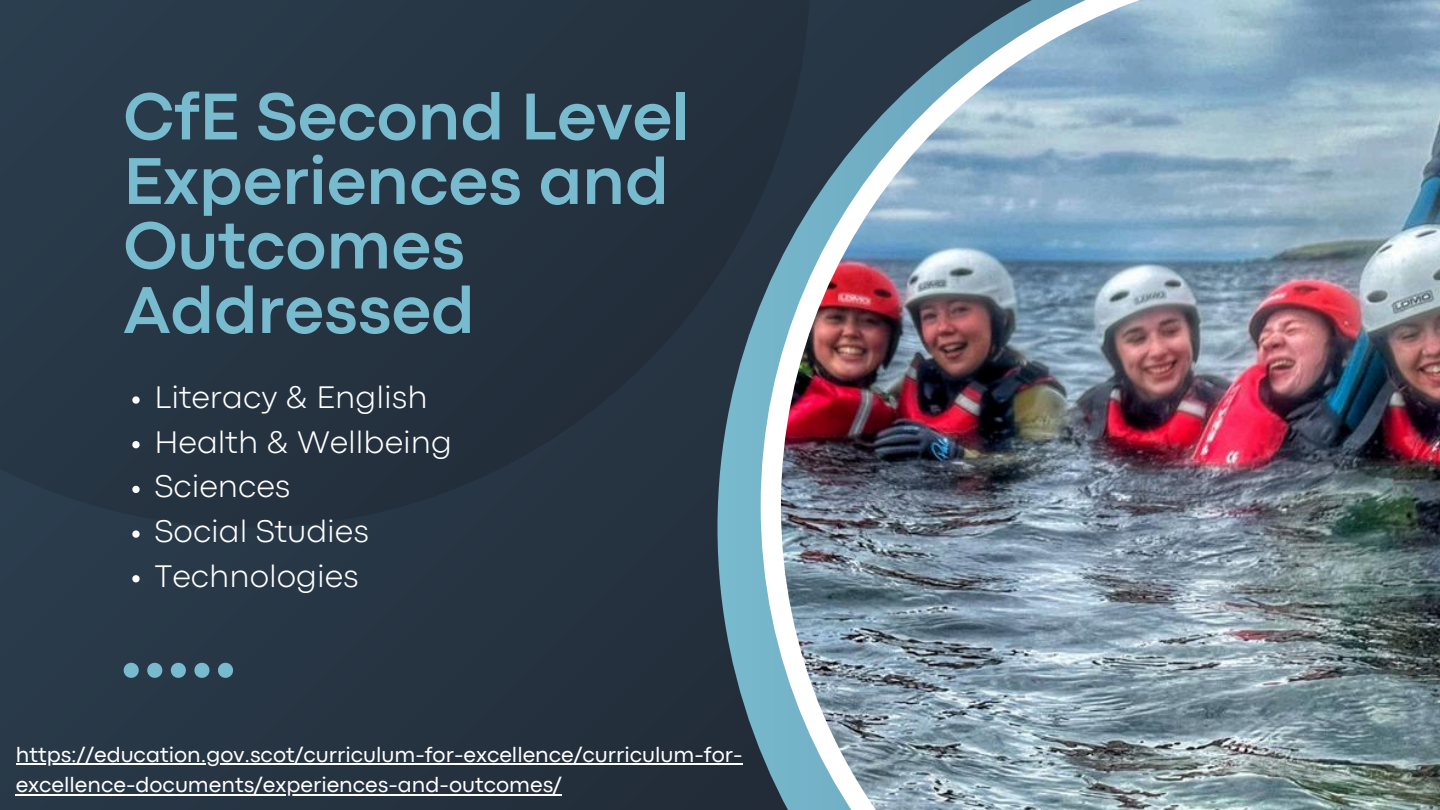
<style>
.page{position:relative;width:1440px;height:810px;background:#263442}
.page>*{position:absolute;margin:0;border:0;box-sizing:border-box;transform-origin:0 0}
.t1{font:700 69.1px/64.5px "Codec Pro";color:#78bace}
.t2{font:300 32.6px "Codec Pro";color:#fff}
.t3{font:22px "Codec Pro";color:#fff}
</style>
<div class="page">
<svg style="left:717px;top:303px;width:44px;height:507px;fill:#76b7cb"></svg>
<svg style="left:124px;top:663px;width:15px;height:15px"></svg>
<svg style="left:147px;top:663px;width:15px;height:15px"></svg>
<svg style="left:171px;top:663px;width:15px;height:15px"></svg>
<svg style="left:194px;top:663px;width:15px;height:15px"></svg>
<svg style="left:218px;top:663px;width:15px;height:15px"></svg>
<img style="left:761px;top:0;width:679px;height:810px">
<svg style="left:132px;top:396px;width:8px;height:8px"></svg>
<svg style="left:132px;top:441px;width:8px;height:7px"></svg>
<svg style="left:132px;top:486px;width:8px;height:7px"></svg>
<svg style="left:132px;top:530px;width:8px;height:8px"></svg>
<svg style="left:132px;top:575px;width:8px;height:7px"></svg>
<hr style="left:16px;top:763px;width:727px;height:2px;background:#fff">
<hr style="left:16px;top:794px;width:546px;height:1px;background:#fff">
<p class="t1" style="left:124px;top:89px;width:568px">CfE Second Level<br>Experiences and<br>Outcomes<br>Addressed</p>
<p class="t2" style="left:155px;top:385px;width:275px">Literacy &amp; English</p>
<p class="t2" style="left:155px;top:430px;width:299px">Health &amp; Wellbeing</p>
<p class="t2" style="left:155px;top:475px;width:137px">Sciences</p>
<p class="t2" style="left:155px;top:519px;width:216px">Social Studies</p>
<p class="t2" style="left:155px;top:564px;width:206px">Technologies</p>
<p class="t3" style="left:16px;top:746px;width:728px">https://education.gov.scot/curriculum-for-excellence/curriculum-for-</p>
<p class="t3" style="left:16px;top:777px;width:548px">excellence-documents/experiences-and-outcomes/</p>
</div>
